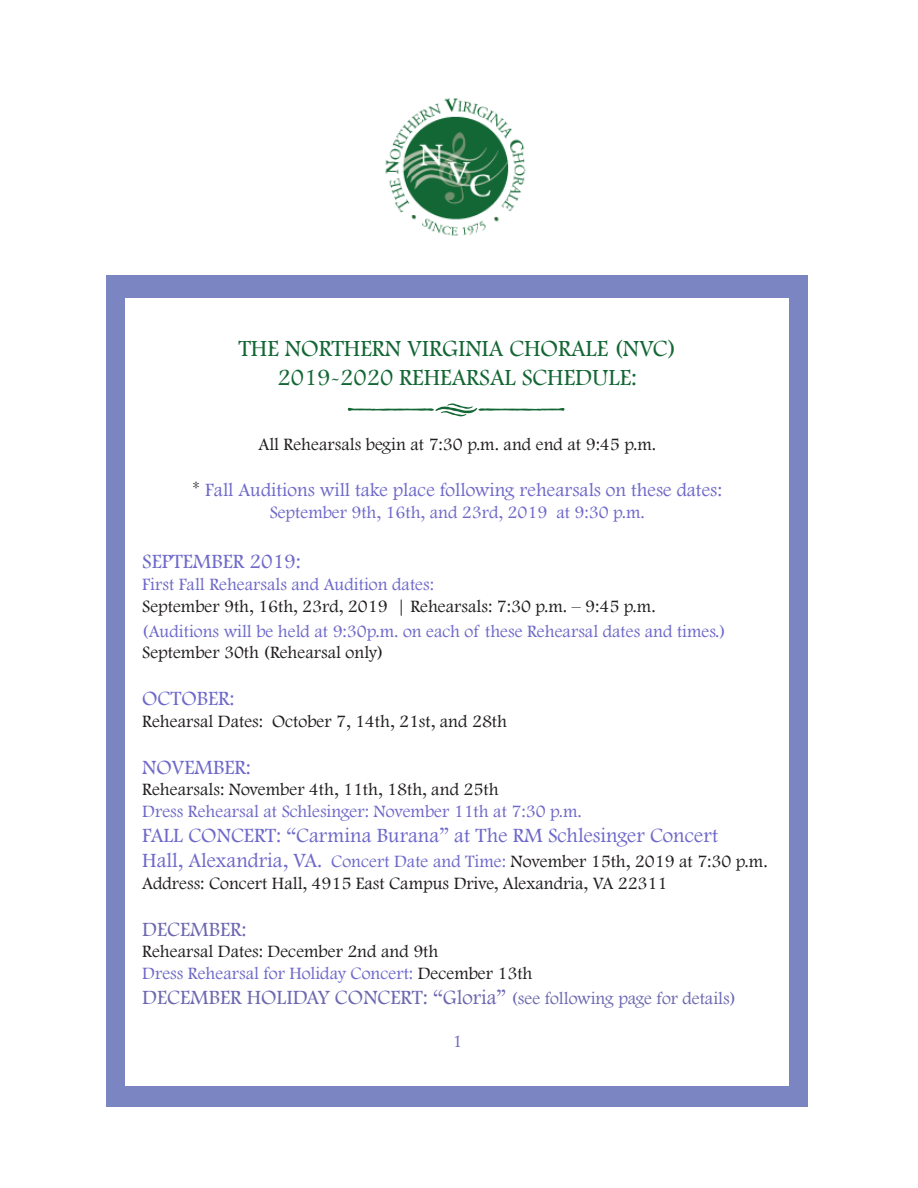
<style>
.page{position:relative;width:918px;height:1188px;background:#fff}
.page>*{position:absolute;margin:0;border:0;box-sizing:border-box;transform-origin:0 0}
.t1{font:24px/28.8px "Footlight MT Light";color:#136734;text-align:center}
.t2{font:21px "Footlight MT Light";color:#6e69c9}
.t3{font:21px "Footlight MT Light";color:#6c68af}
.t4{font:19.5px "Footlight MT Light";color:#6e69c9}
.t5{font:18px/21.6px "Footlight MT Light";color:#231f20}
.t6{font:18px "Footlight MT Light";color:#6e69c9}
.s1{font-size:21px;color:#231f20}
.s2{font-size:21px;color:#6e69c9}
.s3{color:#6e69c9}
.s4{font-size:18px}
</style>
<div class="page">
<img style="left:385px;top:98px;width:141px;height:138px">
<div style="left:106px;top:275px;width:702px;height:832px;background:#7a85c1"></div>
<div style="left:125px;top:298px;width:664px;height:787px;background:#fff"></div>
<h1 class="t1" style="left:238px;top:333px;width:439px">THE NORTHERN VIRGINIA CHORALE (NVC)<br>2019-2020 REHEARSAL SCHEDULE:</h1>
<p class="t5" style="left:259px;top:433px;width:399px">All Rehearsals begin at 7:30 p.m. and end at 9:45 p.m.</p>
<p class="t4" style="left:193px;top:479px;width:531px"><span class="s1">*</span> Fall Auditions will take place following rehearsals on these dates:</p>
<p class="t6" style="left:270px;top:501px;width:377px">September 9th, 16th, and 23rd, 2019 at 9:30 p.m.</p>
<p class="t2" style="left:142px;top:549px;width:160px">SEPTEMBER 2019:</p>
<p class="t6" style="left:142px;top:573px;width:293px">First Fall Rehearsals and Audition dates:</p>
<p class="t5" style="left:142px;top:595px;width:515px">September 9th, 16th, 23rd, 2019 | Rehearsals: 7:30 p.m. – 9:45 p.m.</p>
<p class="t6" style="left:142px;top:620px;width:585px">(Auditions will be held at 9:30p.m. on each of these Rehearsal dates and times.)</p>
<p class="t5" style="left:142px;top:641px;width:243px">September 30th (Rehearsal only)</p>
<p class="t2" style="left:142px;top:686px;width:94px">OCTOBER:</p>
<p class="t5" style="left:142px;top:710px;width:366px">Rehearsal Dates: October 7, 14th, 21st, and 28th</p>
<p class="t2" style="left:142px;top:754px;width:110px">NOVEMBER:</p>
<p class="t5" style="left:142px;top:778px;width:358px">Rehearsals: November 4th, 11th, 18th, and 25th</p>
<p class="t6" style="left:142px;top:800px;width:441px">Dress Rehearsal at Schlesinger: November 11th at 7:30 p.m.</p>
<p class="t2" style="left:142px;top:823px;width:577px">FALL CONCERT: “Carmina Burana” at The RM Schlesinger Concert</p>
<p class="t5" style="left:142px;top:850px;width:627px"><span class="s2">Hall, Alexandria, VA.</span> <span class="s3">Concert Date and Time:</span> November 15th, 2019 at 7:30 p.m.<br>Address: Concert Hall, 4915 East Campus Drive, Alexandria, VA 22311</p>
<p class="t3" style="left:142px;top:916px;width:106px">DECEMBER:</p>
<p class="t5" style="left:142px;top:940px;width:392px">Rehearsal Dates: December 2nd and 9th<br><span class="s3">Dress Rehearsal for Holiday Concert:</span> December 13th</p>
<p class="t3" style="left:142px;top:985px;width:595px">DECEMBER HOLIDAY CONCERT: “Gloria” <span class="s4">(see following page for details)</span></p>
<p class="t6" style="left:452px;top:1031px;width:11px">1</p>
</div>
